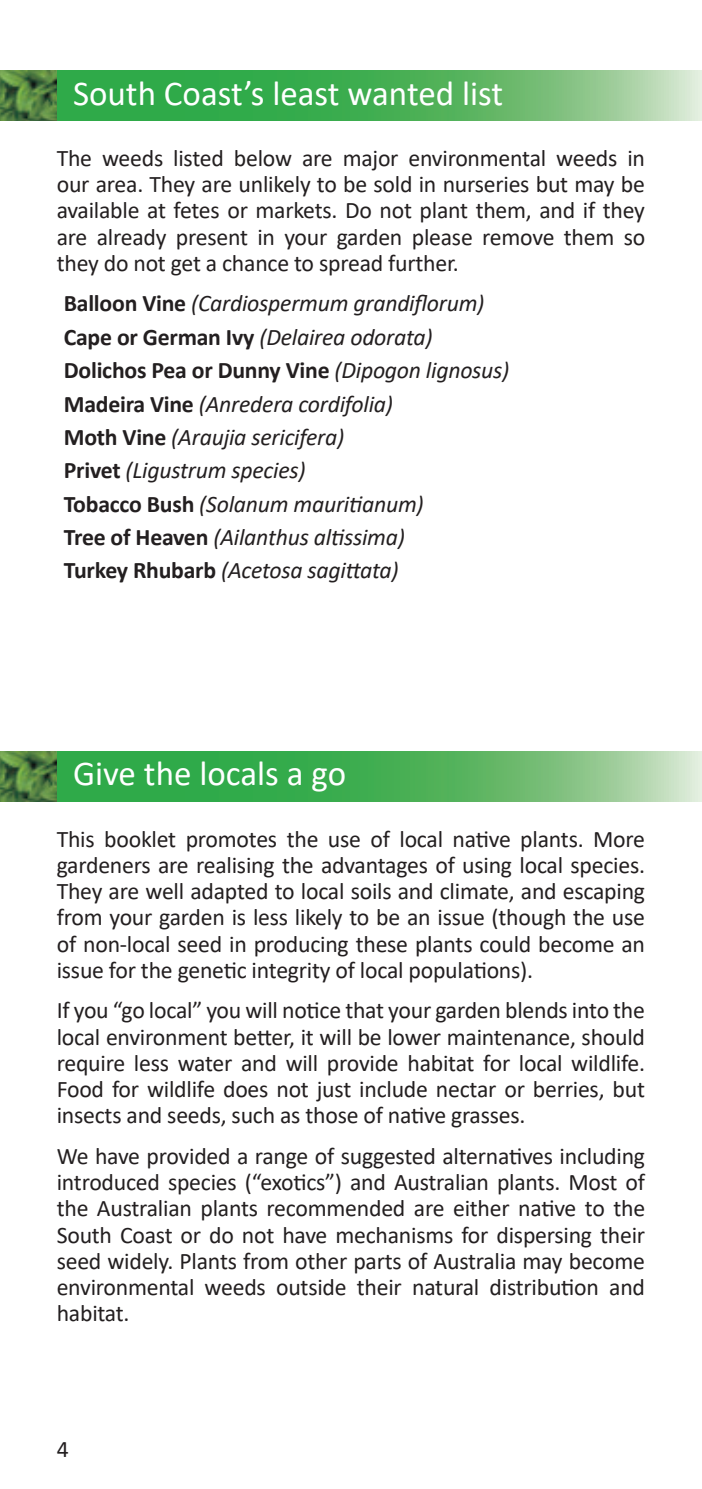
<style>
.page{position:relative;width:702px;height:1489px;background:#fff}
.page>*{position:absolute;margin:0;border:0;box-sizing:border-box;transform-origin:0 0}
.t1{font:35px "Calibri";color:#fff}
.t2{font:23.75px/26.2px "Calibri";letter-spacing:-.01em;color:#231f20;text-align:justify}
.t3{font:italic 23.75px/33.2px "Calibri";letter-spacing:-.01em;color:#231f20}
.s1{font-weight:700;font-style:normal}
</style>
<div class="page">
<svg style="left:57px;top:71px;width:645px;height:49px;background:#59b666"></svg>
<img style="left:0;top:71px;width:57px;height:49px">
<svg style="left:57px;top:751px;width:645px;height:50px;background:#59b666"></svg>
<img style="left:0;top:751px;width:57px;height:50px">
<h1 class="t1" style="left:73px;top:69px;width:431px">South Coast’s least wanted list</h1>
<p class="t2" style="left:57px;top:144px;width:590px">The weeds listed below are major environmental weeds in our area. They are unlikely to be sold in nurseries but may be available at fetes or markets. Do not plant them, and if they are already present in your garden please remove them so they do not get a chance to spread further.</p>
<p class="t3" style="left:64px;top:286px;width:447px"><span class="s1">Balloon Vine</span> (Cardiospermum grandiflorum)<br><span class="s1">Cape or German Ivy</span> (Delairea odorata)<br><span class="s1">Dolichos Pea or Dunny Vine</span> (Dipogon lignosus)<br><span class="s1">Madeira Vine</span> (Anredera cordifolia)<br><span class="s1">Moth Vine</span> (Araujia sericifera)<br><span class="s1">Privet</span> (Ligustrum species)<br><span class="s1">Tobacco Bush</span> (Solanum mauritianum)<br><span class="s1">Tree of Heaven</span> (Ailanthus altissima)<br><span class="s1">Turkey Rhubarb</span> (Acetosa sagittata)</p>
<h1 class="t1" style="left:73px;top:749px;width:275px">Give the locals a go</h1>
<p class="t2" style="left:57px;top:825px;width:590px">This booklet promotes the use of local native plants. More gardeners are realising the advantages of using local species.<br>They are well adapted to local soils and climate, and escaping from your garden is less likely to be an issue (though the use of non-local seed in producing these plants could become an issue for the genetic integrity of local populations).</p>
<p class="t2" style="left:57px;top:996px;width:590px">If you “go local” you will notice that your garden blends into the local environment better, it will be lower maintenance, should require less water and will provide habitat for local wildlife.<br>Food for wildlife does not just include nectar or berries, but insects and seeds, such as those of native grasses.</p>
<p class="t2" style="left:57px;top:1142px;width:590px">We have provided a range of suggested alternatives including introduced species (“exotics”) and Australian plants. Most of the Australian plants recommended are either native to the South Coast or do not have mechanisms for dispersing their seed widely. Plants from other parts of Australia may become environmental weeds outside their natural distribution and habitat.</p>
<p class="t2" style="left:57px;top:1435px;width:14px">4</p>
</div>
